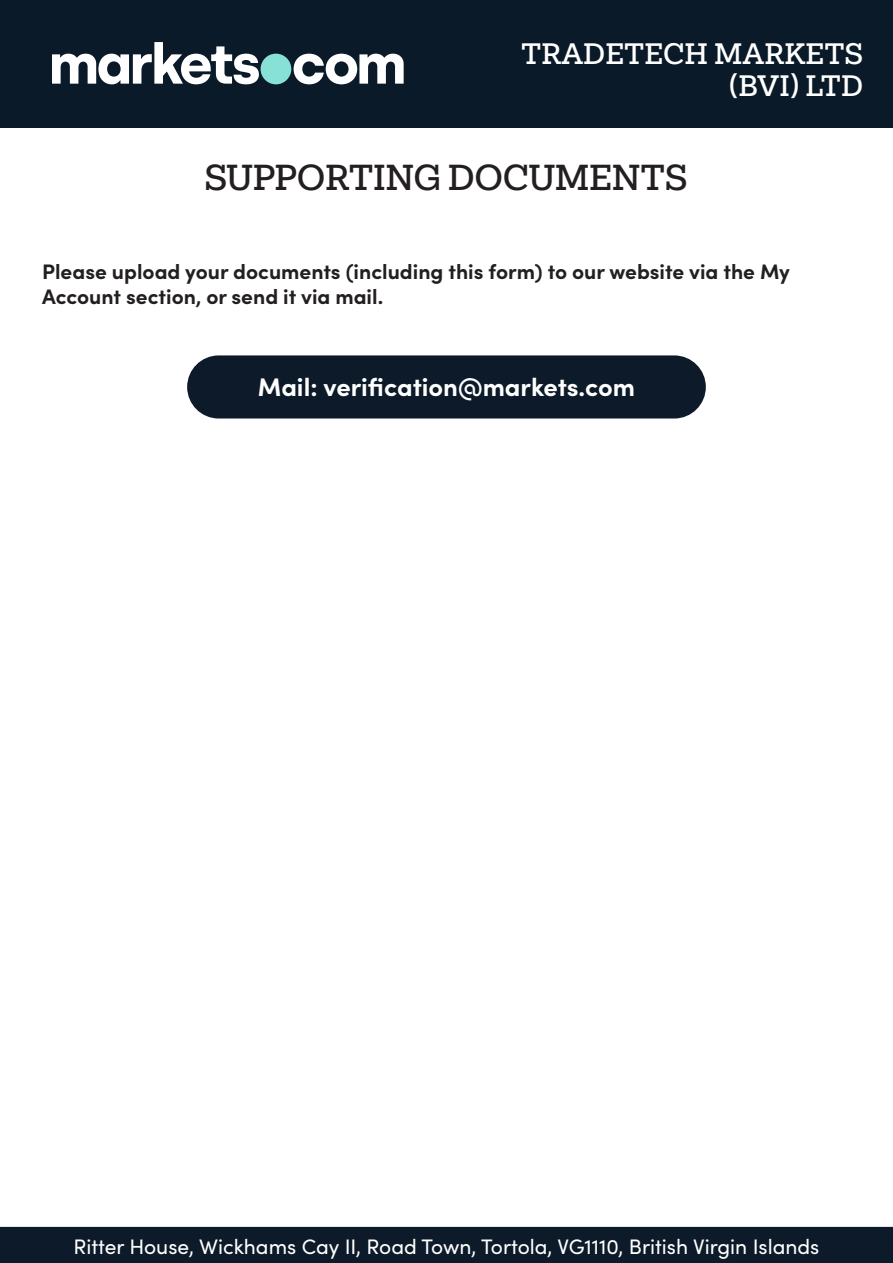
<style>
.page{position:relative;width:893px;height:1263px;background:#fff}
.page>*{position:absolute;margin:0;border:0;box-sizing:border-box;transform-origin:0 0}
.t1{font:500 33px "Mokoko";letter-spacing:-.01em;color:#231f20}
.t2{font:500 27px/32.4px "Mokoko";color:#fff;text-align:right}
.t3{font:700 25.5px "Sofia Pro";color:#fff}
.t4{font:700 21px/25.2px "Sofia Pro";color:#231f20}
.t5{font:21px "Sofia Pro";color:#fff}
</style>
<div class="page">
<div style="left:0;top:0;width:893px;height:128px;background:#0a1a29"></div>
<svg style="left:52px;top:42px;width:352px;height:42px"></svg>
<div style="left:0;top:1227px;width:893px;height:36px;background:#0c1a29"></div>
<div style="left:187px;top:355px;width:519px;height:63px;background:#0c1a29;border-radius:32px"></div>
<p class="t2" style="left:521px;top:38px;width:344px">TRADETECH MARKETS (BVI) LTD</p>
<p class="t1" style="left:204px;top:155px;width:485px">SUPPORTING DOCUMENTS</p>
<p class="t4" style="left:42px;top:258px;width:749px">Please upload your documents (including this form) to our website via the My<br>Account section, or send it via mail.</p>
<p class="t3" style="left:258px;top:367px;width:379px">Mail: verification@markets.com</p>
<p class="t5" style="left:74px;top:1231px;width:747px">Ritter House, Wickhams Cay ,I I Road Town, Tortola, VG1110, British Virgin Islands</p>
</div>
